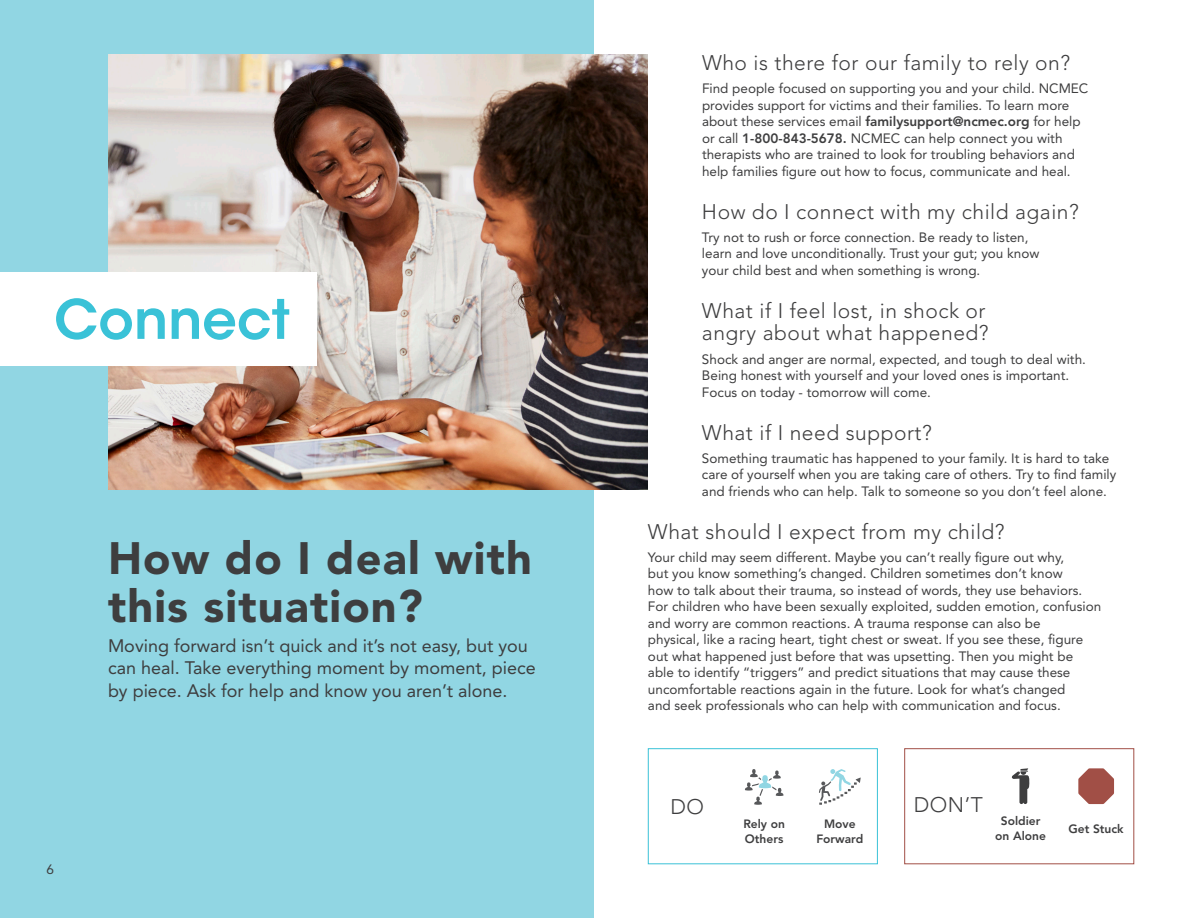
<style>
.page{position:relative;width:1188px;height:918px;background:#fff}
.page>*{position:absolute;margin:0;border:0;box-sizing:border-box;transform-origin:0 0}
.t1{font:600 54px "ITC Avant Garde Std";color:#3ac2d7}
.t2{font:900 45px/48.6px "Avenir LT Std";letter-spacing:.025em;color:#3e3e3f}
.t3{font:300 21px/22.6px "Avenir LT Std";letter-spacing:.025em;color:#3e3e3f}
.t4{font:18px/22.5px "Avenir LT Std";color:#3e3e3f}
.t5{font:13.5px/16.5px "Avenir LT Std";color:#3e3e3f}
.t6{font:800 12px/15px "Avenir LT Std";color:#3e3e3f;text-align:center}
.s1{font-weight:800}
</style>
<div class="page">
<div style="left:0;top:0;width:594px;height:918px;background:#91d6e3"></div>
<img style="left:108px;top:54px;width:540px;height:436px">
<svg style="left:745px;top:769px;width:39px;height:36px"></svg>
<svg style="left:819px;top:769px;width:42px;height:36px"></svg>
<div style="left:648px;top:748px;width:230px;height:116px;border:1px solid #3ac2d7"></div>
<svg style="left:1012px;top:768px;width:18px;height:36px"></svg>
<svg style="left:1078px;top:768px;width:36px;height:36px"></svg>
<div style="left:904px;top:748px;width:230px;height:116px;border:1px solid #a14f46"></div>
<div style="left:0;top:272px;width:317px;height:94px;background:#fff"></div>
<h1 class="t1" style="left:54px;top:285px;width:237px">Connect</h1>
<h2 class="t2" style="left:108px;top:534px;width:425px">How do I deal with this situation?</h2>
<h3 class="t4" style="left:108px;top:634px;width:429px">Moving forward isn’t quick and it’s not easy, but you can heal. Take everything moment by moment, piece by piece. Ask for help and know you aren’t alone.</h3>
<p class="t5" style="left:46px;top:861px;width:9px">6</p>
<h3 class="t3" style="left:702px;top:51px;width:370px">Who is there for our family to rely on?</h3>
<p class="t5" style="left:702px;top:80px;width:388px">Find people focused on supporting you and your child. NCMEC provides support for victims and their families. To learn more about these services email <span class="s1">familysupport@ncmec.org</span> for help or call <span class="s1">1-800-843-5678.</span> NCMEC can help connect you with therapists who are trained to look for troubling behaviors and help families figure out how to focus, communicate and heal.</p>
<h3 class="t3" style="left:702px;top:200px;width:378px">How do I connect with my child again?</h3>
<p class="t5" style="left:702px;top:229px;width:339px">Try not to rush or force connection. Be ready to listen, learn and love unconditionally. Trust your gut; you know your child best and when something is wrong.</p>
<h3 class="t3" style="left:702px;top:299px;width:288px">What if I feel lost, in shock or angry about what happened?</h3>
<p class="t5" style="left:702px;top:351px;width:385px">Shock and anger are normal, expected, and tough to deal with.<br>Being honest with yourself and your loved ones is important.<br>Focus on today - tomorrow will come.</p>
<h3 class="t3" style="left:702px;top:421px;width:231px">What if I need support?</h3>
<p class="t5" style="left:702px;top:450px;width:416px">Something traumatic has happened to your family. It is hard to take care of yourself when you are taking care of others. Try to find family and friends who can help. Talk to someone so you don’t feel alone.</p>
<h3 class="t3" style="left:648px;top:520px;width:358px">What should I expect from my child?</h3>
<p class="t5" style="left:648px;top:549px;width:455px">Your child may seem different. Maybe you can’t really figure out why,<br>but you know something’s changed. Children sometimes don’t know<br>how to talk about their trauma, so instead of words, they use behaviors.<br>For children who have been sexually exploited, sudden emotion, confusion and worry are common reactions. A trauma response can also be<br>physical, like a racing heart, tight chest or sweat. If you see these, figure out what happened just before that was upsetting. Then you might be able to identify “triggers” and predict situations that may cause these uncomfortable reactions again in the future. Look for what’s changed<br>and seek professionals who can help with communication and focus.</p>
<h3 class="t3" style="left:670px;top:796px;width:35px">DO</h3>
<p class="t6" style="left:743px;top:816px;width:43px;text-align:left">Rely on<br>Others</p>
<p class="t6" style="left:816px;top:816px;width:48px">Move<br>Forward</p>
<h3 class="t3" style="left:914px;top:794px;width:71px">DON’T</h3>
<p class="t6" style="left:995px;top:814px;width:52px">Soldier on Alone</p>
<p class="t6" style="left:1069px;top:821px;width:57px">Get Stuck</p>
</div>
